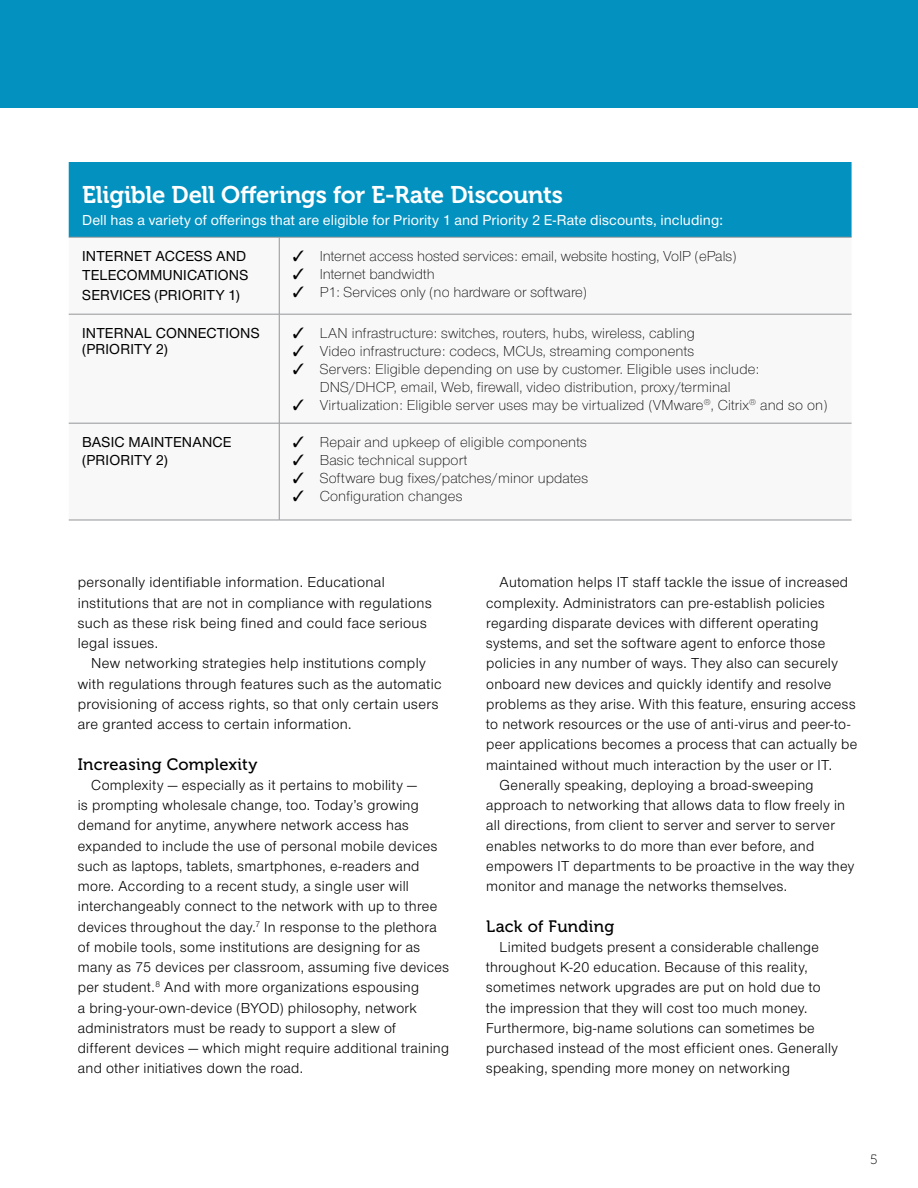
<style>
.page{position:relative;width:918px;height:1188px;background:#fff}
.page>*{position:absolute;margin:0;border:0;box-sizing:border-box;transform-origin:0 0}
.t1{font:24px "Museo 700";letter-spacing:-.01em;color:#fff}
.t2{font:16.5px "Museo 500";letter-spacing:.015em;color:#000}
.t3{font:15px/20.2px "Nimbus San Nov";letter-spacing:.025em;color:#000}
.t4{font:300 15px/18px "Nimbus San Nov";letter-spacing:.01em;color:#000;text-align:center}
.t5{font:500 15px/18px "Nimbus San Nov";letter-spacing:.01em;color:#000}
.t6{font:500 15px "Nimbus San Nov";letter-spacing:.005em;color:#fff}
.t7{font:13.5px "Museo 100";color:#000}
</style>
<div class="page">
<div style="left:0;top:0;width:918px;height:108px;background:#0391c0"></div>
<div style="left:69px;top:162px;width:783px;height:75px;background:#0391c0"></div>
<svg style="left:69px;top:238px;width:783px;height:282px"></svg>
<hr style="left:69px;top:237px;width:210px;height:1px;background:#939598">
<hr style="left:279px;top:237px;width:573px;height:1px;background:#939598">
<hr style="left:69px;top:520px;width:210px;height:1px;background:#939598">
<hr style="left:279px;top:520px;width:573px;height:1px;background:#939598">
<hr style="left:279px;top:237px;width:1px;height:77px;background:#939598">
<hr style="left:69px;top:314px;width:210px;height:1px;background:#939598">
<hr style="left:279px;top:314px;width:573px;height:1px;background:#939598">
<hr style="left:279px;top:314px;width:1px;height:109px;background:#939598">
<hr style="left:69px;top:423px;width:210px;height:1px;background:#939598">
<hr style="left:279px;top:423px;width:573px;height:1px;background:#939598">
<hr style="left:279px;top:423px;width:1px;height:97px;background:#939598">
<h1 class="t1" style="left:82px;top:181px;width:482px">Eligible Dell Offerings for E-Rate Discounts</h1>
<p class="t6" style="left:82px;top:211px;width:642px">DELL HAS A VARIETY OF OFFERINGS THAT ARE ELIGIBLE FOR PRIORITY 1 AND PRIORITY 2 E-RATE DISCOUNTS, INCLUDING:</p>
<p class="t5" style="left:82px;top:247px;width:84px">INTERNET ACCESS</p>
<p class="t5" style="left:216px;top:247px;width:30px">AND</p>
<p class="t5" style="left:82px;top:266px;width:109px">TELECOMMUNICATI</p>
<p class="t5" style="left:218px;top:266px;width:30px">ONS</p>
<p class="t5" style="left:82px;top:286px;width:10px">SER</p>
<p class="t5" style="left:110px;top:286px;width:18px">VICES</p>
<p class="t5" style="left:155px;top:286px;width:87px">(PRIORITY 1)</p>
<p class="t4" style="left:293px;top:247px;width:445px">✓ Internet access hosted services: email, website hosting, VoIP (ePals)</p>
<p class="t4" style="left:293px;top:265px;width:143px">✓ Internet bandwidth</p>
<p class="t4" style="left:293px;top:283px;width:296px">✓ P1: Services only (no hardware or software)</p>
<p class="t5" style="left:82px;top:324px;width:124px">INTERNAL CONNECTI</p>
<p class="t5" style="left:229px;top:324px;width:30px">ONS</p>
<p class="t5" style="left:82px;top:340px;width:87px">(PRIORITY 2)</p>
<p class="t4" style="left:293px;top:324px;width:404px">✓ LAN infrastructure: switches, routers, hubs, wireless, cabling</p>
<p class="t4" style="left:293px;top:342px;width:403px">✓ Video infrastructure: codecs, MCUs, streaming components</p>
<p class="t4" style="left:293px;top:360px;width:468px">✓ Servers: Eligible depending on use by customer. Eligible uses include:<br>DNS/DHCP, email, Web, firewall, video distribution, proxy/terminal</p>
<p class="t4" style="left:293px;top:396px;width:536px">✓ Virtualization: Eligible server uses may be virtualized (VMware<sup>®</sup>, Citrix<sup>®</sup> and so on)</p>
<p class="t5" style="left:82px;top:433px;width:141px;text-indent:46px">MAI NTENANCE (PRIORITY 2)</p>
<p class="t4" style="left:293px;top:433px;width:296px">✓ Repair and upkeep of eligible components</p>
<p class="t5" style="left:82px;top:433px;width:19px">BASIC</p>
<p class="t4" style="left:293px;top:451px;width:176px">✓ Basic technical support</p>
<p class="t4" style="left:293px;top:469px;width:297px">✓ Software bug fixes/patches/minor updates</p>
<p class="t4" style="left:293px;top:487px;width:171px">✓ Configuration changes</p>
<p class="t3" style="left:78px;top:572px;width:356px">personally identifiable information. Educational institutions that are not in compliance with regulations such as these risk being fined and could face serious legal issues.</p>
<p class="t3" style="left:78px;top:653px;width:365px;text-indent:14px">New networking strategies help institutions comply with regulations through features such as the automatic provisioning of access rights, so that only certain users are granted access to certain information.</p>
<p class="t2" style="left:78px;top:755px;width:181px">Increasing Complexity</p>
<p class="t3" style="left:78px;top:775px;width:373px;text-indent:13px">Complexity — especially as it pertains to mobility —<br>is prompting wholesale change, too. Today’s growing demand for anytime, anywhere network access has expanded to include the use of personal mobile devices such as laptops, tablets, smartphones, e-readers and more. According to a recent study, a single user will interchangeably connect to the network with up to three devices throughout the day.<sup>7</sup> In response to the plethora of mobile tools, some institutions are designing for as many as 75 devices per classroom, assuming five devices per student.<sup>8</sup> And with more organizations espousing<br>a bring-your-own-device (BYOD) philosophy, network administrators must be ready to support a slew of different devices — which might require additional training and other initiatives down the road.</p>
<p class="t3" style="left:500px;top:572px;width:350px">Automation helps IT staff tackle the issue of increased</p>
<p class="t3" style="left:486px;top:593px;width:340px">complexity. Administrators can pre-establish policies</p>
<p class="t3" style="left:486px;top:613px;width:334px">regarding disparate devices with different operating</p>
<p class="t3" style="left:486px;top:633px;width:341px">systems, and set the software agent to enforce those</p>
<p class="t3" style="left:486px;top:653px;width:353px">policies in any number of ways. They also can securely</p>
<p class="t3" style="left:486px;top:674px;width:347px">onboard new devices and quickly identify and resolve</p>
<p class="t3" style="left:486px;top:694px;width:371px">problems as they arise. With this feature, ensuring access</p>
<p class="t3" style="left:486px;top:714px;width:366px">to network resources or the use of anti-virus and peer-to-</p>
<p class="t3" style="left:486px;top:734px;width:373px">peer applications becomes a process that can actually be</p>
<p class="t3" style="left:486px;top:755px;width:347px">maintained without much interaction by the user or IT.</p>
<p class="t3" style="left:500px;top:775px;width:315px">Generally speaking, deploying a broad-sweeping</p>
<p class="t3" style="left:486px;top:795px;width:360px">approach to networking that allows data to flow freely in</p>
<p class="t3" style="left:486px;top:815px;width:350px">all directions, from client to server and server to server</p>
<p class="t3" style="left:486px;top:836px;width:330px">enables networks to do more than ever before, and</p>
<p class="t3" style="left:486px;top:856px;width:370px">empowers IT departments to be proactive in the way they</p>
<p class="t3" style="left:486px;top:876px;width:302px">monitor and manage the networks themselves.</p>
<p class="t2" style="left:486px;top:917px;width:130px">Lack of Funding</p>
<p class="t3" style="left:486px;top:937px;width:353px;text-indent:14px">Limited budgets present a considerable challenge throughout K-20 education. Because of this reality, sometimes network upgrades are put on hold due to the impression that they will cost too much money.<br>Furthermore, big-name solutions can sometimes be purchased instead of the most efficient ones. Generally speaking, spending more money on networking</p>
<p class="t7" style="left:870px;top:1152px;width:9px">5</p>
</div>
